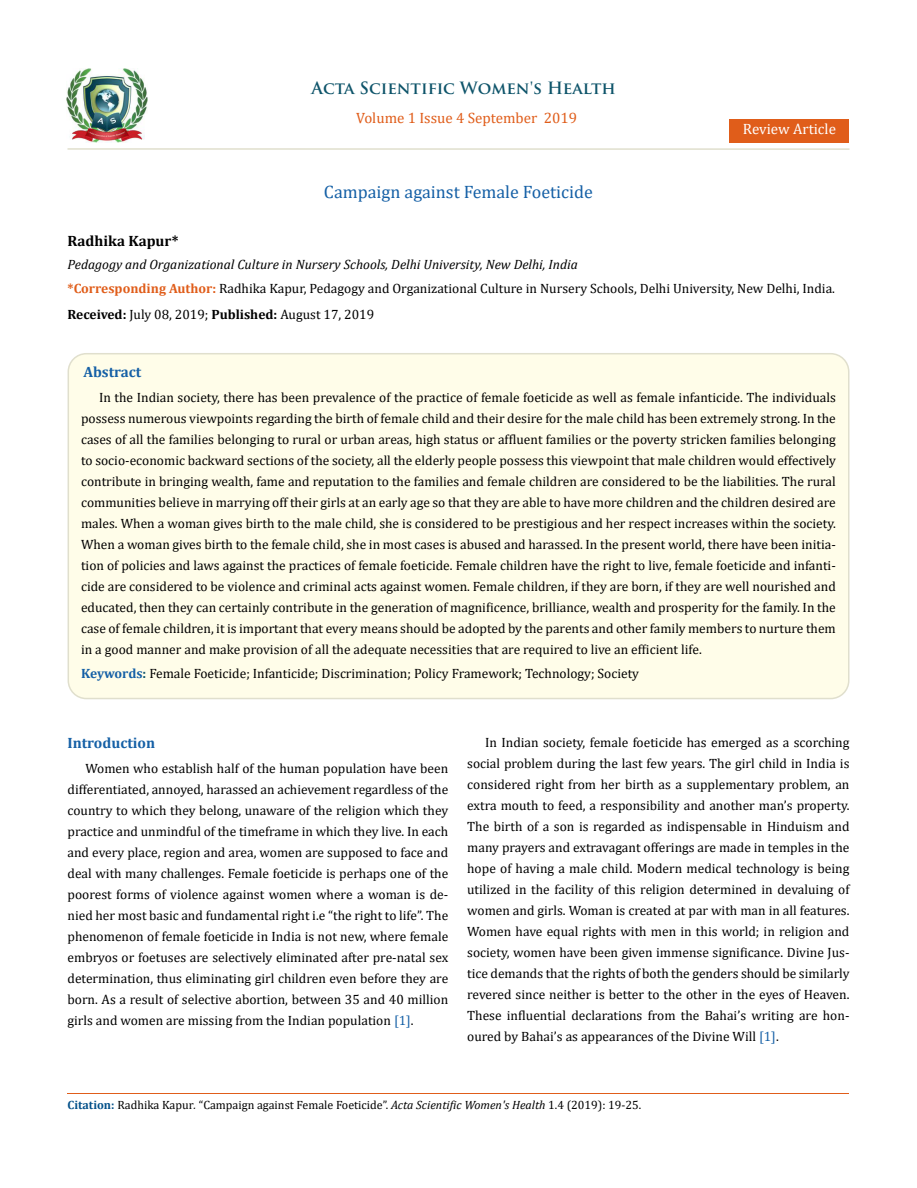
<style>
.page{position:relative;width:917px;height:1188px;background:#fff}
.page>*{position:absolute;margin:0;border:0;box-sizing:border-box;transform-origin:0 0}
.t1{font:18px "Cambria";color:#1560a6}
.t2{font:700 16.5px "Trajan Pro";color:#0e546a}
.t3{font:15px "Cambria";color:#e05d1a}
.t4{font:700 15px "Cambria";color:#1560a6}
.t5{font:700 15px "Cambria";color:#000}
.t6{font:15px "Cambria";color:#fff}
.t7{font:13.5px/21px "Cambria";color:#000;text-align:justify}
.t8{font:12px "Cambria";color:#000}
.s1{font-style:italic}
.s2{font-weight:700;color:#e05d1a}
.s3{font-weight:700}
.s4{font-weight:700;color:#1560a6}
.s5{font-weight:700;color:#0e546a}
.s6{color:#1560a6}
.s7{font-weight:700;color:#035089}
</style>
<div class="page">
<img style="left:67px;top:68px;width:80px;height:74px">
<div style="left:729px;top:119px;width:120px;height:23px;background:#e05d1a"></div>
<div style="left:68px;top:354px;width:780px;height:345px;background:#fffde9;border-radius:18px"></div>
<div style="left:68px;top:353px;width:781px;height:346px;border:2px solid #e0dfcd;border-radius:18px"></div>
<hr style="left:67px;top:148px;width:782px;height:2px;background:#e0dfcd">
<p class="t2" style="left:311px;top:77px;width:306px">Acta Scientific Women's Health</p>
<p class="t3" style="left:356px;top:109px;width:222px">Volume 1 Issue 4 September 2019</p>
<h1 class="t1" style="left:324px;top:181px;width:270px">Campaign against Female Foeticide</h1>
<p class="t6" style="left:743px;top:120px;width:94px">Review Article</p>
<p class="t5" style="left:68px;top:230px;width:112px">Radhika Kapur*</p>
<p class="t7" style="left:68px;top:253px;width:769px;line-height:24px"><span class="s1">Pedagogy and Organizational Culture in Nursery Schools, Delhi University, New Delhi, India<br></span><span class="s2">*Corresponding Author:</span> Radhika Kapur, Pedagogy and Organizational Culture in Nursery Schools, Delhi University, New Delhi, India.</p>
<p class="t7" style="left:67px;top:303px;width:308px"><span class="s3">Received:</span> July 08, 2019; <span class="s3">Published:</span> August 17, 2019</p>
<p class="t4" style="left:83px;top:361px;width:60px">Abstract</p>
<p class="t7" style="left:81px;top:386px;width:756px;text-indent:18px">In the Indian society, there has been prevalence of the practice of female foeticide as well as female infanticide. The individuals possess numerous viewpoints regarding the birth of female child and their desire for the male child has been extremely strong. In the cases of all the families belonging to rural or urban areas, high status or affluent families or the poverty stricken families belonging to socio-economic backward sections of the society, all the elderly people possess this viewpoint that male children would effectively contribute in bringing wealth, fame and reputation to the families and female children are considered to be the liabilities. The rural communities believe in marrying off their girls at an early age so that they are able to have more children and the children desired are males. When a woman gives birth to the male child, she is considered to be prestigious and her respect increases within the society.<br>When a woman gives birth to the female child, she in most cases is abused and harassed. In the present world, there have been initia&shy;tion of policies and laws against the practices of female foeticide. Female children have the right to live, female foeticide and infanti&shy;cide are considered to be violence and criminal acts against women. Female children, if they are born, if they are well nourished and educated, then they can certainly contribute in the generation of magnificence, brilliance, wealth and prosperity for the family. In the case of female children, it is important that every means should be adopted by the parents and other family members to nurture them in a good manner and make provision of all the adequate necessities that are required to live an efficient life.</p>
<p class="t7" style="left:81px;top:663px;width:559px"><span class="s4">Keywords</span><span class="s5">:</span> Female Foeticide; Infanticide; Discrimination; Policy Framework; Technology; Society</p>
<p class="t4" style="left:67px;top:732px;width:89px">Introduction</p>
<p class="t7" style="left:67px;top:757px;width:382px;text-indent:18px">Women who establish half of the human population have been differentiated, annoyed, harassed an achievement regardless of the country to which they belong, unaware of the religion which they practice and unmindful of the timeframe in which they live. In each and every place, region and area, women are supposed to face and deal with many challenges. Female foeticide is perhaps one of the poorest forms of violence against women where a woman is de&shy;nied her most basic and fundamental right i.e “the right to life”. The phenomenon of female foeticide in India is not new, where female embryos or foetuses are selectively eliminated after pre-natal sex determination, thus eliminating girl children even before they are born. As a result of selective abortion, between 35 and 40 million girls and women are missing from the Indian population <span class="s6">[1]</span>.</p>
<p class="t7" style="left:467px;top:732px;width:384px;text-indent:18px">In Indian society, female foeticide has emerged as a scorching social problem during the last few years. The girl child in India is considered right from her birth as a supplementary problem, an extra mouth to feed, a responsibility and another man’s property.<br>The birth of a son is regarded as indispensable in Hinduism and many prayers and extravagant offerings are made in temples in the hope of having a male child. Modern medical technology is being utilized in the facility of this religion determined in devaluing of women and girls. Woman is created at par with man in all features.<br>Women have equal rights with men in this world; in religion and society, women have been given immense significance. Divine Jus&shy;tice demands that the rights of both the genders should be similarly revered since neither is better to the other in the eyes of Heaven.<br>These influential declarations from the Bahai’s writing are hon&shy;oured by Bahai’s as appearances of the Divine Will <span class="s6">[1]</span>.</p>
<p class="t8" style="left:67px;top:1098px;width:575px"><span class="s7">Citation:</span> Radhika Kapur<span class="s1">.</span> “Campaign against Female Foeticide”. <span class="s1">Acta Scientific Women's Health</span> 1.4 (2019): 19-25.</p>
</div>
